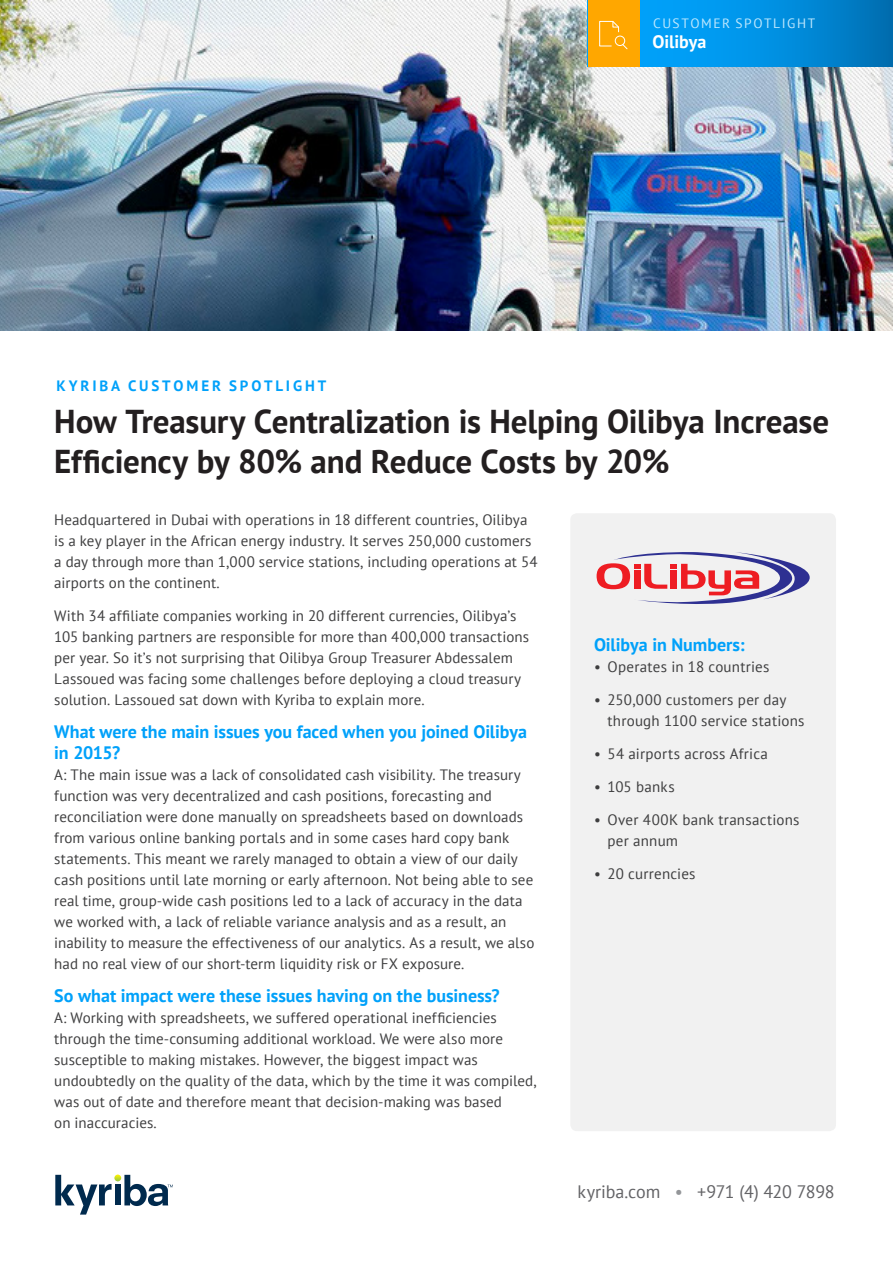
<style>
.page{position:relative;width:893px;height:1263px;background:#fff}
.page>*{position:absolute;margin:0;border:0;box-sizing:border-box;transform-origin:0 0}
.t1{font:700 33px/39.6px "PT Sans";letter-spacing:-.005em;color:#231f20}
.blue_heading{font:700 18px/21px "PT Sans";color:#00a1fa}
.t2{font:18px "PT Sans";letter-spacing:-.015em;color:#636366}
.t3{font:700 18px "PT Sans";letter-spacing:-.005em;color:#fff}
.Body_Text{font:15px/21px "PT Sans";letter-spacing:.005em;color:#3e3e3f}
.kicker{font:700 15px "PT Sans";letter-spacing:.19em;color:#00a1fa}
.t4{font:13.5px "PT Sans";letter-spacing:.115em;color:#bfe8fe}
.s1{color:#939598}
</style>
<div class="page">
<svg style="left:55px;top:1174px;width:118px;height:40px"></svg>
<img style="left:0;top:0;width:893px;height:330px">
<svg style="left:640px;top:0;width:253px;height:66px;background:#008dde"></svg>
<div style="left:570px;top:513px;width:266px;height:618px;background:#f1f1f1;border-radius:7px"></div>
<div style="left:588px;top:0;width:52px;height:66px;background:#ffa700"></div>
<svg style="left:599px;top:20px;width:29px;height:30px"></svg>
<svg style="left:597px;top:552px;width:213px;height:52px"></svg>
<p class="t4" style="left:653px;top:15px;width:164px">CUSTOMER SPOTLIGHT</p>
<p class="t3" style="left:653px;top:30px;width:55px">Oilibya</p>
<p class="kicker" style="left:56px;top:376px;width:271px">KYRIBA CUSTOMER SPOTLIGHT</p>
<p class="t1" style="left:54px;top:401px;width:776px">How Treasury Centralization is Helping Oilibya Increase<br>Efficiency by 80% and Reduce Costs by 20%</p>
<p class="Body_Text" style="left:54px;top:509px;width:485px">Headquartered in Dubai with operations in 18 different countries, Oilibya is a key player in the African energy industry. It serves 250,000 customers a day through more than 1,000 service stations, including operations at 54 airports on the continent.</p>
<p class="Body_Text" style="left:54px;top:605px;width:476px">With 34 affiliate companies working in 20 different currencies, Oilibya’s 105 banking partners are responsible for more than 400,000 transactions per year. So it’s not surprising that Oilibya Group Treasurer Abdessalem Lassoued was facing some challenges before deploying a cloud treasury solution. Lassoued sat down with Kyriba to explain more.</p>
<p class="blue_heading" style="left:54px;top:721px;width:474px">What were the main issues you faced when you joined Oilibya in 2015?</p>
<p class="Body_Text" style="left:54px;top:764px;width:482px">A: The main issue was a lack of consolidated cash visibility. The treasury function was very decentralized and cash positions, forecasting and reconciliation were done manually on spreadsheets based on downloads from various online banking portals and in some cases hard copy bank statements. This meant we rarely managed to obtain a view of our daily cash positions until late morning or early afternoon. Not being able to see real time, group-wide cash positions led to a lack of accuracy in the data we worked with, a lack of reliable variance analysis and as a result, an inability to measure the effectiveness of our analytics. As a result, we also had no real view of our short-term liquidity risk or FX exposure.</p>
<p class="blue_heading" style="left:54px;top:985px;width:447px">So what impact were these issues having on the business?</p>
<p class="Body_Text" style="left:54px;top:1007px;width:484px">A: Working with spreadsheets, we suffered operational inefficiencies through the time-consuming additional workload. We were also more susceptible to making mistakes. However, the biggest impact was undoubtedly on the quality of the data, which by the time it was compiled, was out of date and therefore meant that decision-making was based<br>on inaccuracies.</p>
<p class="blue_heading" style="left:594px;top:634px;width:152px">Oilibya in Numbers:</p>
<p class="Body_Text" style="left:594px;top:656px;width:177px">• Operates in 18 countries</p>
<p class="Body_Text" style="left:608px;top:689px;width:198px;text-indent:-14px">• 250,000 customers per day through 1100 service stations</p>
<p class="Body_Text" style="left:594px;top:743px;width:175px">• 54 airports across Africa</p>
<p class="Body_Text" style="left:594px;top:776px;width:82px">• 105 banks</p>
<p class="Body_Text" style="left:608px;top:809px;width:193px;text-indent:-14px">• Over 400K bank transactions per annum</p>
<p class="Body_Text" style="left:594px;top:863px;width:103px">• 20 currencies</p>
<p class="t2" style="left:578px;top:1180px;width:259px">kyriba.com <span class="s1">•</span> +971 (4) 420 7898</p>
</div>
